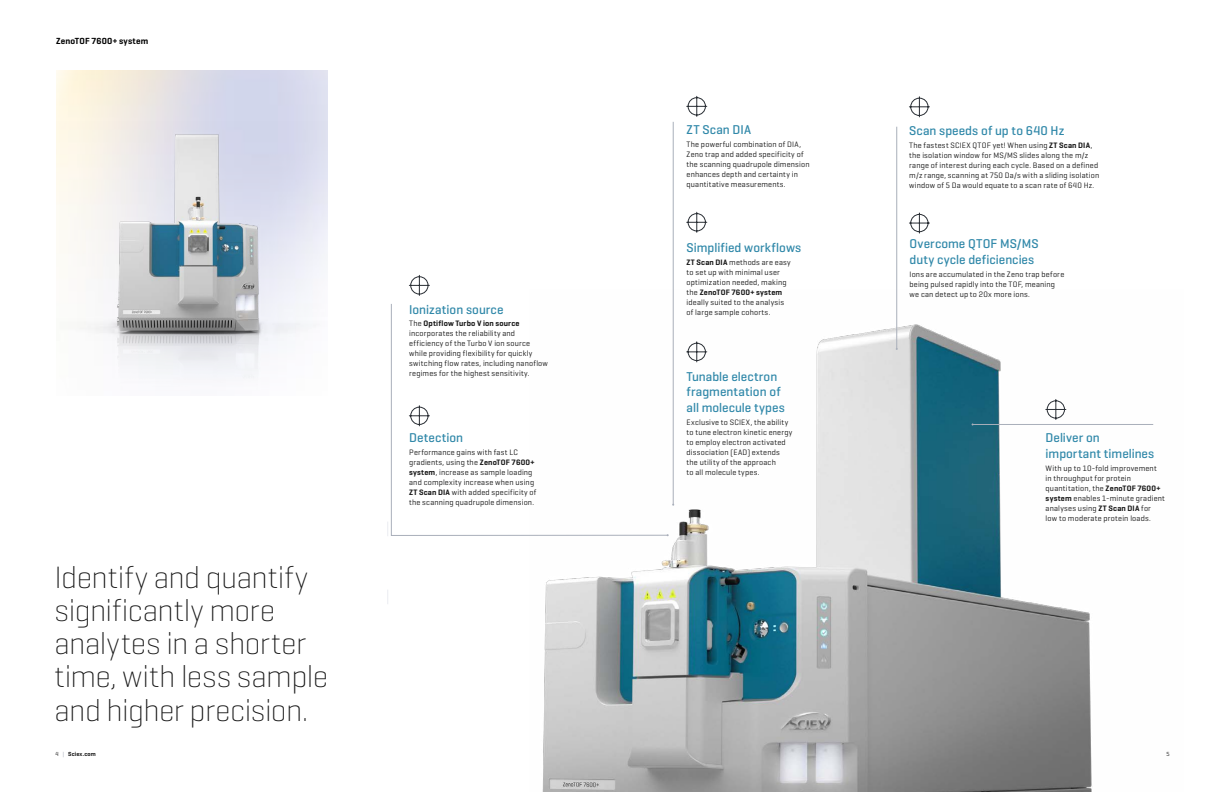
<style>
.page{position:relative;width:1224px;height:792px;background:#fff}
.page>*{position:absolute;margin:0;border:0;box-sizing:border-box;transform-origin:0 0}
.t1{font:200 31.4px/33.2px "Geogrotesque";letter-spacing:-.02em;color:#151515}
.t2{font:500 13px/16px "Geogrotesque";color:#3088a9}
.t3{font:600 9px "Geogrotesque";letter-spacing:.02em;color:#000}
.t4{font:8px/10px "Geogrotesque";letter-spacing:.02em;color:#151515}
.t5{font:600 6px "Geogrotesque";letter-spacing:.03em;color:#151515}
.t6{font:6px "Geogrotesque";color:#151515}
.s1{font-weight:600}
.s2{font-weight:400}
.s3{font-weight:400;color:#a9afba}
</style>
<div class="page">
<img style="left:542px;top:289px;width:612px;height:503px">
<svg style="left:387px;top:590px;width:1px;height:14px"></svg>
<svg style="left:387px;top:522px;width:1px;height:14px"></svg>
<img style="left:57px;top:122px;width:270px;height:274px">
<svg style="left:686px;top:96px;width:21px;height:21px"></svg>
<svg style="left:686px;top:212px;width:21px;height:21px"></svg>
<svg style="left:409px;top:275px;width:21px;height:21px"></svg>
<svg style="left:909px;top:213px;width:21px;height:20px"></svg>
<svg style="left:909px;top:96px;width:21px;height:21px"></svg>
<svg style="left:1046px;top:399px;width:20px;height:21px"></svg>
<svg style="left:686px;top:342px;width:21px;height:20px"></svg>
<hr style="left:673px;top:122px;width:1px;height:383px;background:#a9afba">
<hr style="left:896px;top:127px;width:1px;height:222px;background:#a9afba">
<hr style="left:973px;top:424px;width:180px;height:1px;background:#a9afba">
<svg style="left:391px;top:303px;width:277px;height:233px"></svg>
<p class="t3" style="left:56px;top:36px;width:94px">ZenoTOF 7600+ system</p>
<h1 class="t1" style="left:55px;top:559px;width:275px">Identify and quantify significantly more analytes in a shorter time, with less sample and higher precision.</h1>
<h2 class="t2" style="left:409px;top:301px;width:96px">Ionization source</h2>
<p class="t4" style="left:409px;top:319px;width:140px">The <span class="s1">Optiflow Turbo V ion source </span>incorporates the reliability and efficiency of the Turbo V ion source while providing flexibility for quickly switching flow rates, including nanoflow regimes for the highest sensitivity.</p>
<h2 class="t2" style="left:409px;top:429px;width:55px">Detection</h2>
<p class="t4" style="left:409px;top:447px;width:129px">Performance gains with fast LC gradients, using the <span class="s1">ZenoTOF 7600+ system</span>, increase as sample loading and complexity increase when using <span class="s1">ZT Scan DIA</span> with added specificity of the scanning quadrupole dimension.</p>
<h2 class="t2" style="left:687px;top:122px;width:66px">ZT Scan DIA</h2>
<p class="t4" style="left:687px;top:139px;width:124px">The powerful combination of DIA,<br>Zeno trap and added specificity of the scanning quadrupole dimension enhances depth and certainty in quantitative measurements.</p>
<h2 class="t2" style="left:687px;top:239px;width:116px">Simplified workflows</h2>
<p class="t4" style="left:687px;top:257px;width:106px"><span class="s1">ZT Scan DIA</span> methods are easy to set up with minimal user optimization needed, making the <span class="s1">ZenoTOF 7600+ system </span>ideally suited to the analysis of large sample cohorts.</p>
<h2 class="t2" style="left:687px;top:368px;width:100px;line-height:15.5px">Tunable electron fragmentation of all molecule types</h2>
<p class="t4" style="left:687px;top:417px;width:107px">Exclusive to SCIEX, the ability to tune electron kinetic energy to employ electron activated dissociation (EAD) extends the utility of the approach<br>to all molecule types.</p>
<h2 class="t2" style="left:909px;top:122px;width:157px">Scan speeds of up to 640 Hz</h2>
<p class="t4" style="left:909px;top:140px;width:192px">The fastest SCIEX QTOF yet! When using <span class="s1">ZT Scan DIA</span>, the isolation window for MS/MS slides along the m/z range of interest during each cycle. Based on a defined m/z range, scanning at 750 Da/s with a sliding isolation window of 5 Da would equate to a scan rate of 640 Hz.</p>
<h2 class="t2" style="left:910px;top:235px;width:131px">Overcome QTOF MS/MS duty cycle deficiencies</h2>
<p class="t4" style="left:910px;top:269px;width:156px">Ions are accumulated in the Zeno trap before being pulsed rapidly into the TOF, meaning we can detect up to 20x more ions.</p>
<h2 class="t2" style="left:1046px;top:429px;width:110px">Deliver on important timelines</h2>
<p class="t4" style="left:1046px;top:463px;width:121px">With up to 10-fold improvement<br>in throughput for protein quantitation, the <span class="s1">ZenoTOF 7600+ system</span> enables 1-minute gradient analyses using <span class="s1">ZT Scan DIA</span> for<br>low to moderate protein loads.</p>
<p class="t5" style="left:55px;top:750px;width:42px"><span class="s2">4</span> <span class="s3">|</span> Sciex.com</p>
<p class="t6" style="left:1166px;top:750px;width:5px">5</p>
</div>
